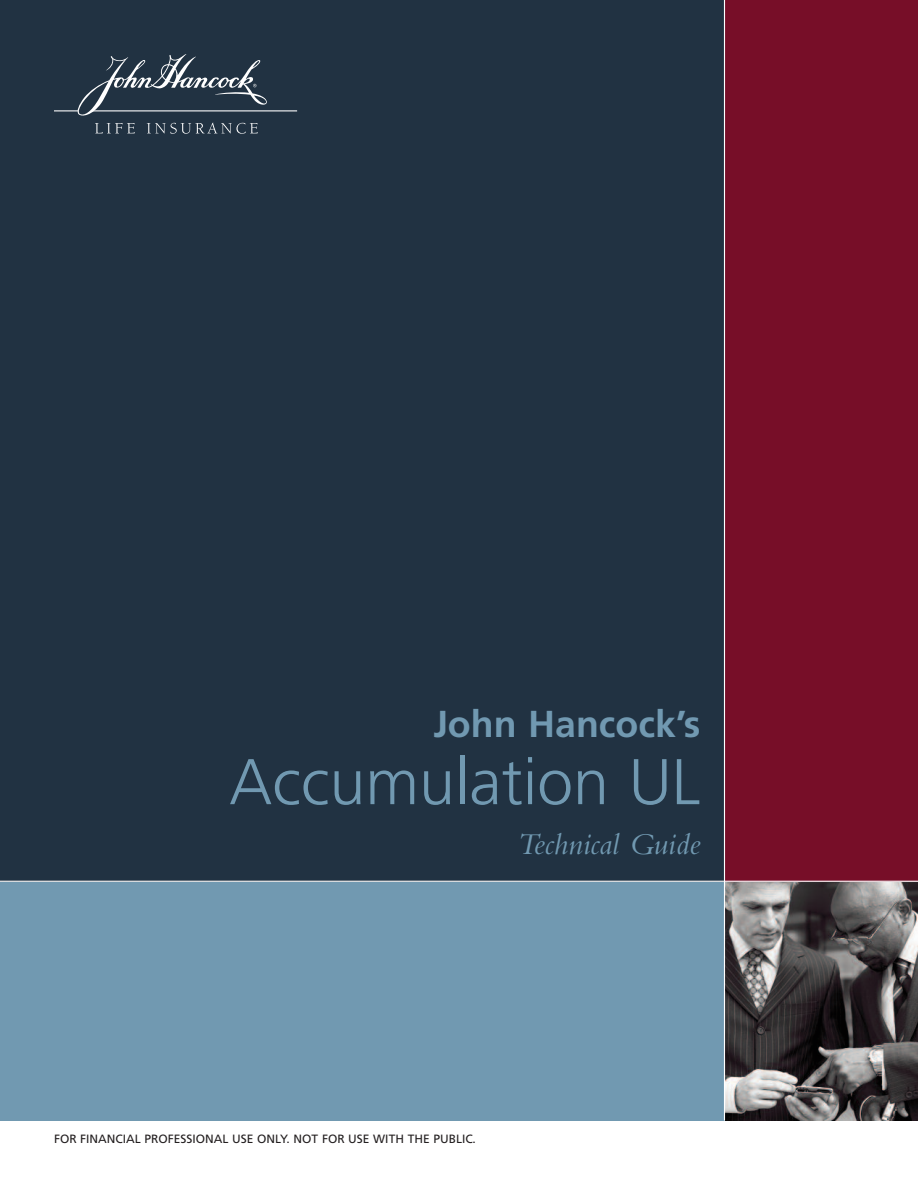
<style>
.page{position:relative;width:918px;height:1188px;background:#fff}
.page>*{position:absolute;margin:0;border:0;box-sizing:border-box;transform-origin:0 0}
.t1{font:300 64.5px "Frutiger";color:#7199b1}
.t2{font:700 37.5px "Frutiger";color:#7199b1}
.t3{font:italic 31.5px "Bembo";color:#7199b1}
.t4{font:12px "Frutiger";color:#231f20}
</style>
<div class="page">
<img style="left:725px;top:882px;width:193px;height:238px">
<div style="left:0;top:0;width:752px;height:882px;background:#213242"></div>
<div style="left:724px;top:0;width:194px;height:882px;background:#770e28"></div>
<div style="left:0;top:882px;width:724px;height:238px;background:#7199b1"></div>
<svg style="left:95px;top:123px;width:40px;height:10px"></svg>
<svg style="left:147px;top:123px;width:111px;height:11px"></svg>
<hr style="left:91px;top:110px;width:206px;height:1px;background:#fff">
<svg style="left:54px;top:54px;width:216px;height:62px"></svg>
<hr style="left:724px;top:0;width:1px;height:1120px;background:#fff">
<hr style="left:0;top:881px;width:918px;height:1px;background:#fff">
<h2 class="t2" style="left:433px;top:709px;width:268px">John Hancock’s</h2>
<h1 class="t1" style="left:229px;top:756px;width:473px">Accumulation UL</h1>
<h3 class="t3" style="left:517px;top:833px;width:185px">Technical Guide</h3>
<p class="t4" style="left:54px;top:1134px;width:424px">FOR FINANCIAL PROFESSIONAL USE ONLY. NOT FOR USE WITH THE PUBLIC.</p>
</div>
